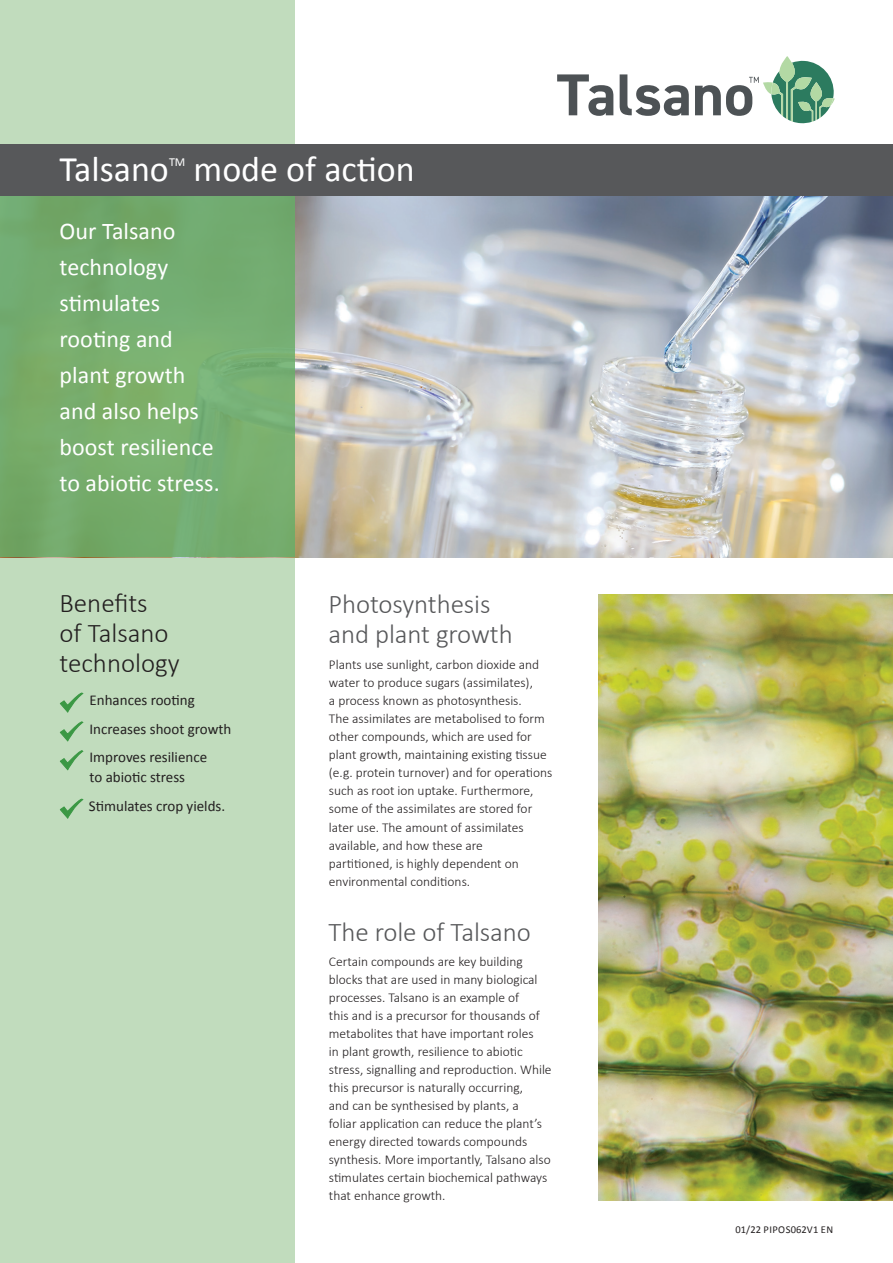
<style>
.page{position:relative;width:893px;height:1263px;background:#fff}
.page>*{position:absolute;margin:0;border:0;box-sizing:border-box;transform-origin:0 0}
.PS_-_Titles{font:36px "Calibri";color:#fff}
.PS_-_Titles-2{font:300 27px/30px "Calibri";letter-spacing:-.005em;color:#57585a}
.PS_-_Titles-3{font:300 27px/30px "Calibri";color:#231f20}
.PS_-_Titles-4{font:24px/36px "Calibri";letter-spacing:.005em;color:#fff}
.PS_-_Titles-5{font:15px/19.5px "Calibri";color:#231f20}
.PS_-_Titles-6{font:300 13.5px/18px "Calibri";color:#231f20}
.PS_-_Titles-7{font:12.3px "Calibri";color:#fff}
.t1{font:10.5px "Calibri";letter-spacing:.02em;color:#231f20}
</style>
<div class="page">
<img style="left:598px;top:595px;width:295px;height:605px">
<div style="left:0;top:145px;width:295px;height:1118px;background:#c1dcbd"></div>
<div style="left:0;top:0;width:295px;height:555px;background:#c1dcbd"></div>
<img style="left:295px;top:196px;width:598px;height:361px">
<div style="left:0;top:145px;width:295px;height:412px;background:#75ad6f"></div>
<svg style="left:60px;top:692px;width:24px;height:21px"></svg>
<svg style="left:60px;top:721px;width:24px;height:21px"></svg>
<svg style="left:60px;top:750px;width:24px;height:21px"></svg>
<svg style="left:60px;top:798px;width:24px;height:21px"></svg>
<div style="left:0;top:145px;width:893px;height:51px;background:#57585a"></div>
<svg style="left:557px;top:74px;width:56px;height:42px"></svg>
<svg style="left:620px;top:74px;width:69px;height:42px"></svg>
<svg style="left:695px;top:56px;width:140px;height:67px"></svg>
<p class="PS_-_Titles" style="left:60px;top:144px;width:111px">Talsano</p>
<p class="PS_-_Titles-7" style="left:169px;top:154px;width:18px">TM</p>
<p class="PS_-_Titles" style="left:194px;top:144px;width:223px">mode of action</p>
<p class="PS_-_Titles-4" style="left:60px;top:212px;width:162px">Our Talsano technology stimulates rooting and plant growth and also helps boost resilience to abiotic stress.</p>
<p class="PS_-_Titles-3" style="left:60px;top:588px;width:122px">Benefits<br>of Talsano technology</p>
<p class="PS_-_Titles-5" style="left:90px;top:689px;width:107px">Enhances rooting</p>
<p class="PS_-_Titles-5" style="left:90px;top:718px;width:143px">Increases shoot growth</p>
<p class="PS_-_Titles-5" style="left:90px;top:747px;width:119px">Improves resilience to abiotic stress</p>
<p class="PS_-_Titles-5" style="left:89px;top:796px;width:138px">Stimulates crop yields.</p>
<p class="PS_-_Titles-2" style="left:328px;top:589px;width:186px">Photosynthesis and plant growth</p>
<p class="PS_-_Titles-6" style="left:329px;top:656px;width:225px">Plants use sunlight, carbon dioxide and water to produce sugars (assimilates),<br>a process known as photosynthesis.<br>The assimilates are metabolised to form other compounds, which are used for plant growth, maintaining existing tissue (e.g. protein turnover) and for operations such as root ion uptake. Furthermore, some of the assimilates are stored for later use. The amount of assimilates available, and how these are<br>partitioned, is highly dependent on environmental conditions.</p>
<p class="PS_-_Titles-2" style="left:328px;top:917px;width:204px">The role of Talsano</p>
<p class="PS_-_Titles-6" style="left:329px;top:952px;width:224px">Certain compounds are key building blocks that are used in many biological processes. Talsano is an example of<br>this and is a precursor for thousands of metabolites that have important roles<br>in plant growth, resilience to abiotic stress, signalling and reproduction. While this precursor is naturally occurring,<br>and can be synthesised by plants, a<br>foliar application can reduce the plant’s energy directed towards compounds synthesis. More importantly, Talsano also stimulates certain biochemical pathways that enhance growth.</p>
<p class="t1" style="left:736px;top:1222px;width:99px">01/22 PIPOS062V1 EN</p>
</div>
